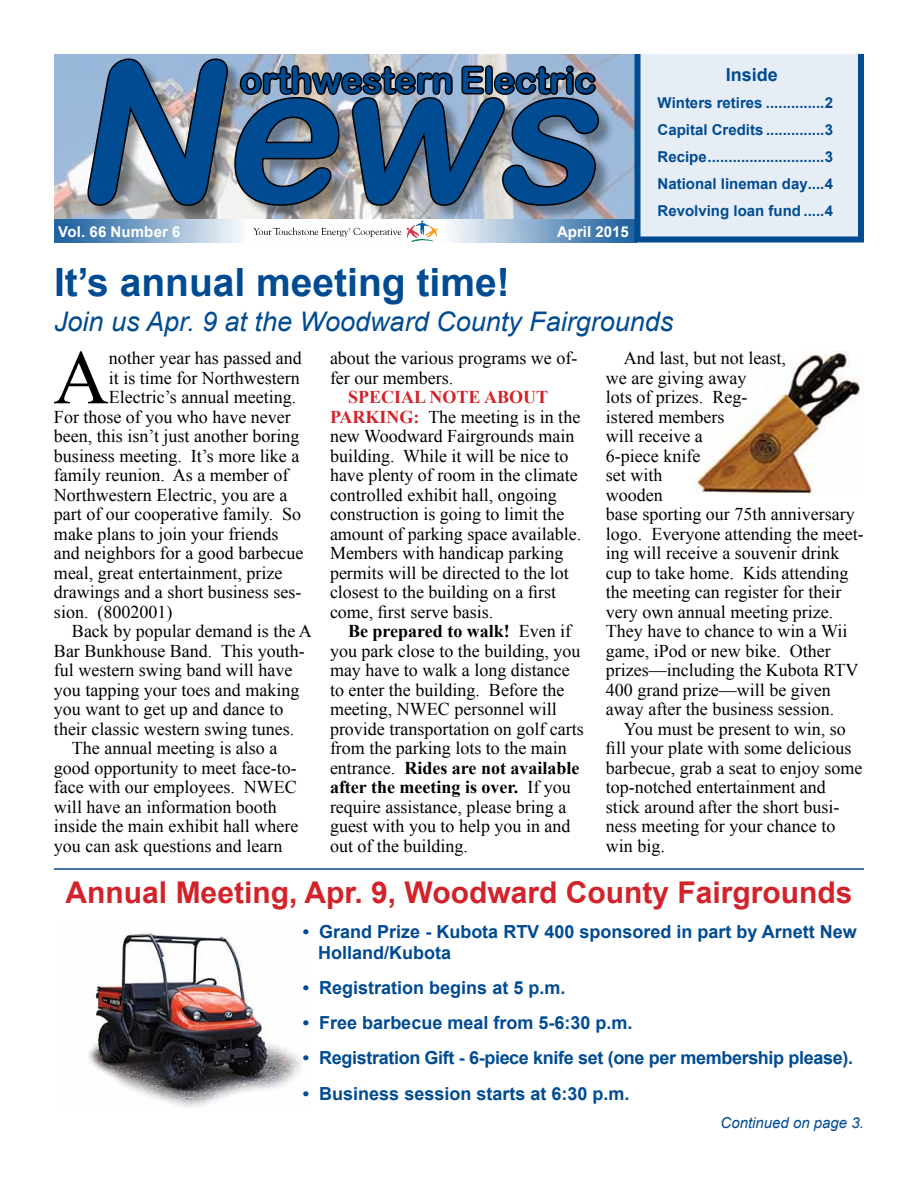
<style>
.page{position:relative;width:918px;height:1188px;background:#fff}
.page>*{position:absolute;margin:0;border:0;box-sizing:border-box;transform-origin:0 0}
.t1{font:italic 195px "Arial Rounded MT Bold";color:#004b92}
.t2{font:76.95px "Times New Roman";color:#000}
.t3{font:700 39px "Arial";color:#004b92}
.t4{font:36px "Arial Rounded MT Bold";color:#004b92}
.t5{font:700 30px "Arial";color:#d2232a}
.t6{font:italic 27px "Arial";color:#004b92}
.t7{font:18px/19.5px "Times New Roman";color:#000}
.t8{font:700 18px/21.6px "Arial";color:#004b92}
.t9{font:700 18px "Arial";letter-spacing:-.02em;color:#004b92}
.t10{font:700 15px/27px "Arial";color:#004b92;text-align:justify}
.t11{font:700 15px "Arial";color:#fff}
.t12{font:italic 15px "Arial";color:#004b92}
.s1{font-weight:700;color:#d2232a}
.s2{font-weight:700}
</style>
<div class="page">
<img style="left:696px;top:352px;width:164px;height:142px">
<img style="left:88px;top:932px;width:214px;height:176px">
<img style="left:54px;top:54px;width:580px;height:166px">
<div style="left:89px;top:60px;width:525px;height:162px;background:#000;opacity:.35"></div>
<img style="left:85px;top:56px;width:516px;height:152px">
<img style="left:54px;top:220px;width:580px;height:22px">
<svg style="left:407px;top:220px;width:31px;height:22px"></svg>
<svg style="left:254px;top:228px;width:147px;height:9px"></svg>
<div style="left:639px;top:54px;width:219px;height:185px;background:#e6edf4"></div>
<div style="left:634px;top:54px;width:6px;height:187px;background:#004b92"></div>
<div style="left:634px;top:237px;width:230px;height:6px;background:#004b92"></div>
<div style="left:858px;top:54px;width:6px;height:185px;background:#004b92"></div>
<hr style="left:54px;top:868px;width:810px;height:2px;background:#004b92">
<h1 class="t1" style="left:71px;top:17px;width:567px">News</h1>
<h3 class="t4" style="left:240px;top:59px;width:358px">orthwestern Electric</h3>
<p class="t11" style="left:58px;top:221px;width:124px">Vol. 66 Number 6</p>
<p class="t11" style="left:557px;top:221px;width:73px">April 2015</p>
<p class="t8" style="left:726px;top:65px;width:54px">Inside</p>
<p class="t10" style="left:658px;top:90px;width:177px">Winters retires ..............2<br>Capital Credits ..............3<br>Recipe............................3<br>National lineman day....4<br>Revolving loan fund .....4</p>
<h3 class="t3" style="left:54px;top:257px;width:457px">It’s annual meeting time!</h3>
<h3 class="t6" style="left:54px;top:304px;width:621px">Join us Apr. 9 at the Woodward County Fairgrounds</h3>
<h2 class="t2" style="left:53px;top:326px;width:57px">A</h2>
<p class="t7" style="left:109px;top:348px;width:194px">nother year has passed and</p>
<p class="t7" style="left:109px;top:368px;width:192px">it is time for Northwestern</p>
<p class="t7" style="left:109px;top:387px;width:189px">Electric’s annual meeting.</p>
<p class="t7" style="left:54px;top:407px;width:238px">For those of you who have never</p>
<p class="t7" style="left:54px;top:426px;width:247px">been, this isn’t just another boring</p>
<p class="t7" style="left:54px;top:446px;width:247px">business meeting. It’s more like a</p>
<p class="t7" style="left:54px;top:465px;width:236px">family reunion. As a member of</p>
<p class="t7" style="left:54px;top:485px;width:235px">Northwestern Electric, you are a</p>
<p class="t7" style="left:54px;top:504px;width:249px">part of our cooperative family. So</p>
<p class="t7" style="left:54px;top:524px;width:226px">make plans to join your friends</p>
<p class="t7" style="left:54px;top:543px;width:251px">and neighbors for a good barbecue</p>
<p class="t7" style="left:54px;top:563px;width:230px">meal, great entertainment, prize</p>
<p class="t7" style="left:54px;top:582px;width:249px">drawings and a short business ses-</p>
<p class="t7" style="left:54px;top:602px;width:120px">sion. (8002001)</p>
<p class="t7" style="left:72px;top:621px;width:241px">Back by popular demand is the A</p>
<p class="t7" style="left:54px;top:641px;width:252px">Bar Bunkhouse Band. This youth-</p>
<p class="t7" style="left:54px;top:660px;width:240px">ful western swing band will have</p>
<p class="t7" style="left:54px;top:680px;width:247px">you tapping your toes and making</p>
<p class="t7" style="left:54px;top:699px;width:231px">you want to get up and dance to</p>
<p class="t7" style="left:54px;top:719px;width:242px">their classic western swing tunes.</p>
<p class="t7" style="left:72px;top:738px;width:207px">The annual meeting is also a</p>
<p class="t7" style="left:54px;top:758px;width:244px">good opportunity to meet face-to-</p>
<p class="t7" style="left:54px;top:777px;width:244px">face with our employees. NWEC</p>
<p class="t7" style="left:54px;top:797px;width:224px">will have an information booth</p>
<p class="t7" style="left:54px;top:816px;width:246px">inside the main exhibit hall where</p>
<p class="t7" style="left:54px;top:836px;width:230px">you can ask questions and learn</p>
<p class="t7" style="left:330px;top:348px;width:249px">about the various programs we of&shy;fer our members.</p>
<p class="t7" style="left:330px;top:387px;width:253px;text-indent:18px"><span class="s1">SPECIAL NOTE ABOUT<br>PARKING:</span> The meeting is in the new Woodward Fairgrounds main building. While it will be nice to have plenty of room in the climate controlled exhibit hall, ongoing construction is going to limit the amount of parking space available.<br>Members with handicap parking permits will be directed to the lot closest to the building on a first come, first serve basis.</p>
<p class="t7" style="left:330px;top:621px;width:255px;text-indent:18px"><span class="s2">Be prepared to walk!</span> Even if you park close to the building, you may have to walk a long distance to enter the building. Before the meeting, NWEC personnel will provide transportation on golf carts from the parking lots to the main entrance. <span class="s2">Rides are not available after the meeting is over.</span> If you require assistance, please bring a guest with you to help you in and out of the building.</p>
<p class="t7" style="left:606px;top:348px;width:259px;text-indent:18px">And last, but not least,<br>we are giving away<br>lots of prizes. Reg-<br>istered members<br>will receive a<br>6-piece knife<br>set with<br>wooden<br>base sporting our 75th anniversary logo. Everyone attending the meet&shy;ing will receive a souvenir drink cup to take home. Kids attending the meeting can register for their very own annual meeting prize.<br>They have to chance to win a Wii game, iPod or new bike. Other prizes—including the Kubota RTV<br>400 grand prize—will be given away after the business session.</p>
<p class="t7" style="left:606px;top:719px;width:258px;text-indent:18px">You must be present to win, so fill your plate with some delicious barbecue, grab a seat to enjoy some top-notched entertainment and stick around after the short busi&shy;ness meeting for your chance to win big.</p>
<h3 class="t5" style="left:66px;top:873px;width:788px">Annual Meeting, Apr. 9, Woodward County Fairgrounds</h3>
<p class="t8" style="left:318px;top:921px;width:540px;text-indent:-15px">• Grand Prize - Kubota RTV 400 sponsored in part by Arnett New<br>Holland/Kubota</p>
<p class="t8" style="left:303px;top:978px;width:264px">• Registration begins at 5 p.m.</p>
<p class="t8" style="left:303px;top:1013px;width:331px">• Free barbecue meal from 5-6:30 p.m.</p>
<p class="t9" style="left:303px;top:1046px;width:552px">• Registration Gift - 6-piece knife set (one per membership please).</p>
<p class="t8" style="left:303px;top:1083px;width:328px">• Business session starts at 6:30 p.m.</p>
<p class="t12" style="left:721px;top:1113px;width:145px">Continued on page 3.</p>
</div>
